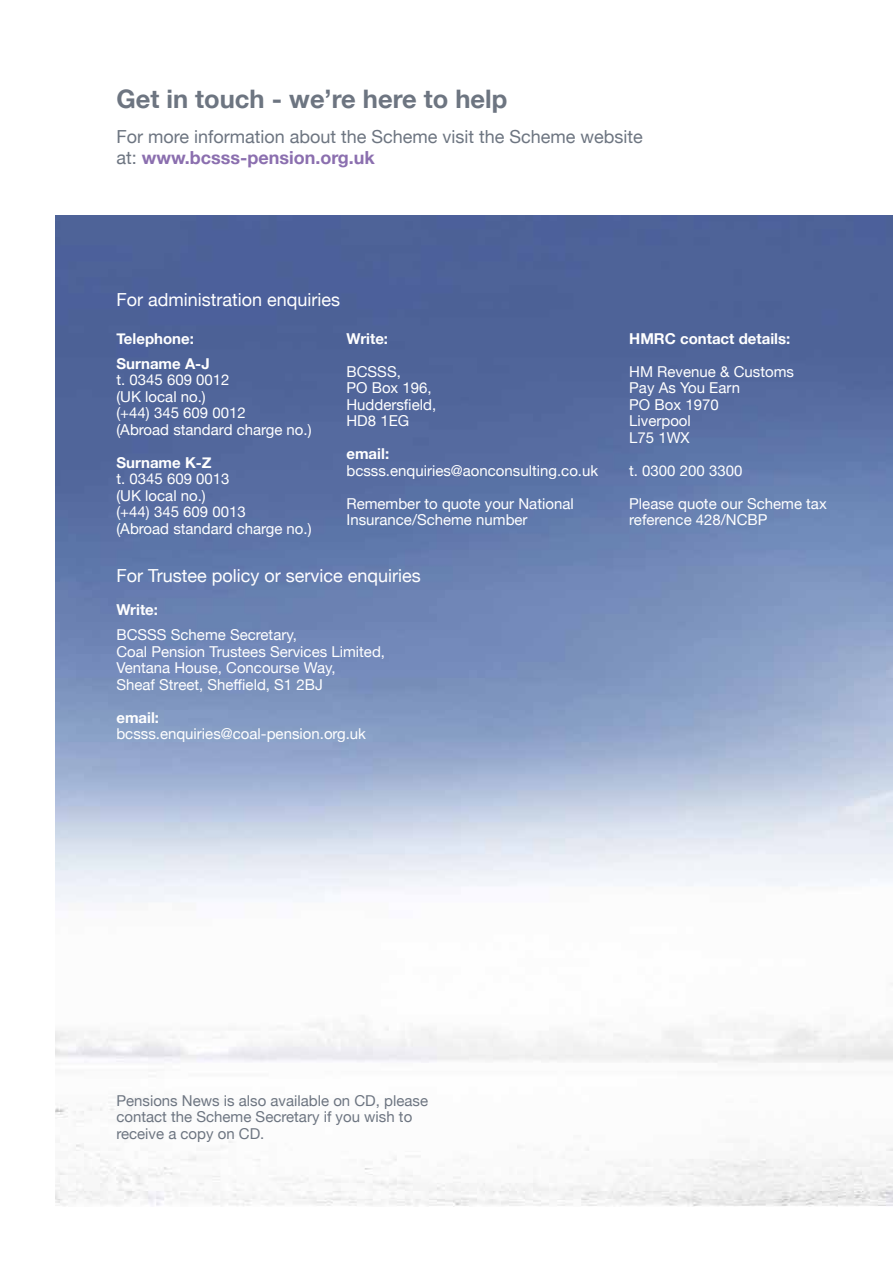
<style>
.page{position:relative;width:893px;height:1263px;background:#fff}
.page>*{position:absolute;margin:0;border:0;box-sizing:border-box;transform-origin:0 0}
.t1{font:700 25.5px "Helvetica Neue";color:#6d7581}
.t2{font:18px/21px "Helvetica Neue";color:#6d7581}
.t3{font:18px "Helvetica Neue";color:#fff}
.t4{font:15px/16.5px "Helvetica Neue";color:#fff}
.t5{font:15px/16.5px "Helvetica Neue";color:#6d7581}
.t6{font:700 15px/25px "Helvetica Neue";color:#fff}
.s1{font-weight:700;color:#8b6faf}
</style>
<div class="page">
<img style="left:55px;top:216px;width:838px;height:990px">
<h1 class="t1" style="left:116px;top:79px;width:393px">Get in touch - we’re here to help</h1>
<p class="t2" style="left:116px;top:127px;width:528px">For more information about the Scheme visit the Scheme website at: <span class="s1">www.bcsss-pension.org.uk</span></p>
<p class="t3" style="left:116px;top:287px;width:225px">For administration enquiries</p>
<p class="t6" style="left:116px;top:326px;width:95px">Telephone:<br>Surname A-J</p>
<p class="t4" style="left:116px;top:373px;width:197px">t. 0345 609 0012<br>(UK local no.)<br>(+44) 345 609 0012<br>(Abroad standard charge no.)</p>
<p class="t6" style="left:116px;top:450px;width:97px">Surname K-Z</p>
<p class="t4" style="left:116px;top:472px;width:197px">t. 0345 609 0013<br>(UK local no.)<br>(+44) 345 609 0013<br>(Abroad standard charge no.)</p>
<p class="t6" style="left:346px;top:326px;width:43px">Write:</p>
<p class="t4" style="left:346px;top:364px;width:91px">BCSSS,<br>PO Box 196,<br>Huddersfield,<br>HD8 1EG</p>
<p class="t6" style="left:346px;top:442px;width:44px">email:</p>
<p class="t4" style="left:346px;top:463px;width:253px">bcsss.enquiries@aonconsulting.co.uk</p>
<p class="t4" style="left:346px;top:496px;width:229px">Remember to quote your National<br>Insurance/Scheme number</p>
<p class="t3" style="left:116px;top:563px;width:306px">For Trustee policy or service enquiries</p>
<p class="t6" style="left:116px;top:598px;width:43px">Write:</p>
<p class="t4" style="left:116px;top:627px;width:270px">BCSSS Scheme Secretary,<br>Coal Pension Trustees Services Limited,<br>Ventana House, Concourse Way,<br>Sheaf Street, Sheffield, S1 2BJ</p>
<p class="t6" style="left:116px;top:705px;width:44px">email:</p>
<p class="t4" style="left:116px;top:726px;width:251px">bcsss.enquiries@coal-pension.org.uk</p>
<p class="t6" style="left:629px;top:326px;width:163px">HMRC contact details:</p>
<p class="t4" style="left:629px;top:364px;width:166px">HM Revenue &amp; Customs<br>Pay As You Earn<br>PO Box 1970<br>Liverpool<br>L75 1WX</p>
<p class="t4" style="left:629px;top:455px;width:199px;line-height:33px">t. 0300 200 3300<br>Please quote our Scheme tax</p>
<p class="t4" style="left:629px;top:513px;width:140px">reference 428/NCBP</p>
<p class="t5" style="left:116px;top:1093px;width:313px">Pensions News is also available on CD, please contact the Scheme Secretary if you wish to receive a copy on CD.</p>
</div>
